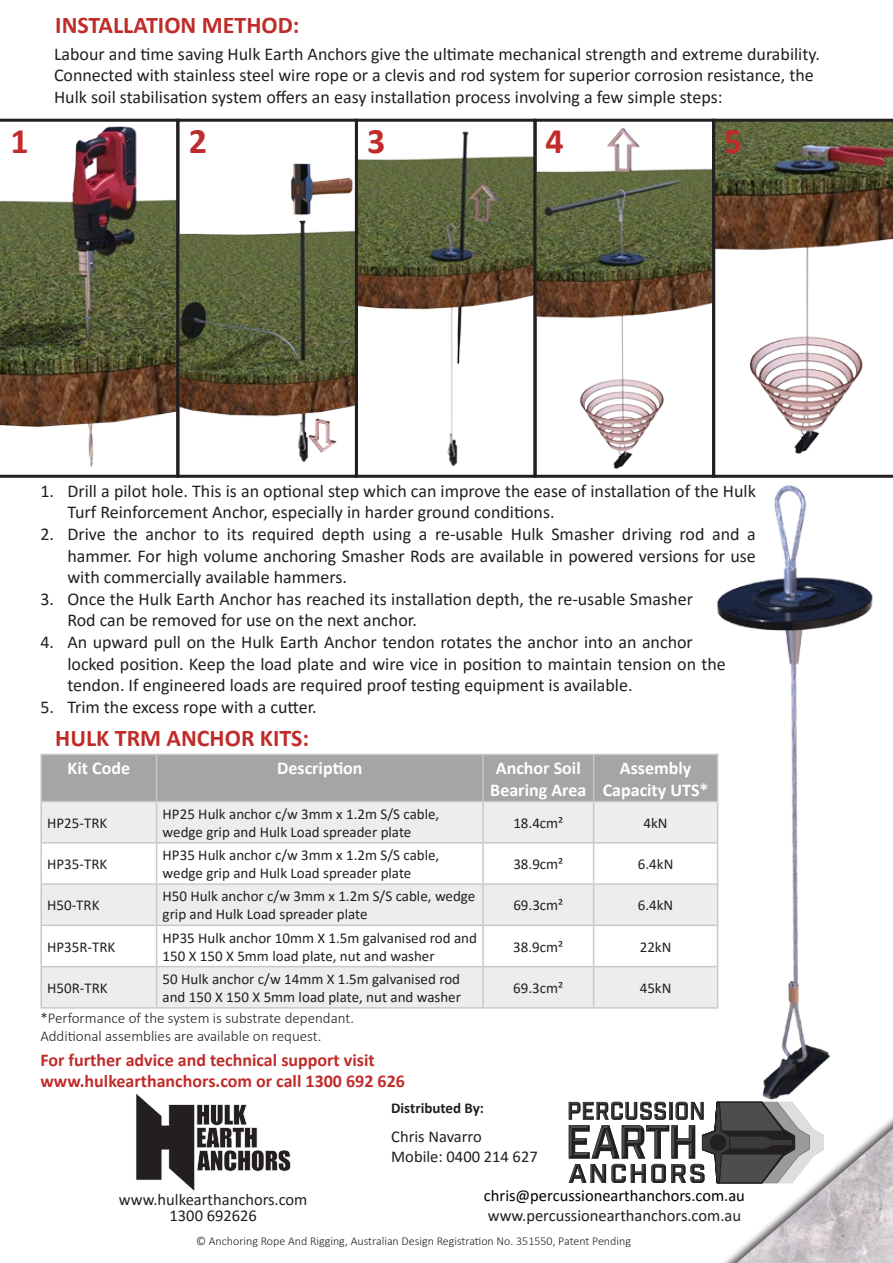
<style>
.page{position:relative;width:893px;height:1263px;background:#fff}
.page>*{position:absolute;margin:0;border:0;box-sizing:border-box;transform-origin:0 0}
.t1{font:700 36px "Calibri";color:#c02c2a}
.t2{font:700 24px "Calibri";color:#c02c2a}
.t3{font:18px/21.6px "Calibri";color:#231f20}
.t4{font:700 18px/21.6px "Calibri";color:#c02c2a}
.t5{font:700 18px/21.6px "Calibri";color:#fff;text-align:center}
.t6{font:16.5px/16.5px "Calibri";color:#231f20;text-align:center}
.t7{font:16.5px "Calibri";color:#000}
.t8{font:15px/18px "Calibri";color:#231f20}
.t9{font:300 15px/18px "Calibri";color:#231f20}
.t10{font:700 15px "Calibri";color:#231f20}
.t11{font:300 12px "Calibri";color:#231f20}
</style>
<div class="page">
<svg style="left:136px;top:1093px;width:155px;height:98px"></svg>
<img style="left:737px;top:1128px;width:156px;height:135px">
<div style="left:42px;top:755px;width:670px;height:46px;background:#a5a5a5"></div>
<div style="left:42px;top:802px;width:670px;height:205px;background:#ededed"></div>
<svg style="left:42px;top:844px;width:670px;height:122px"></svg>
<hr style="left:40px;top:802px;width:2px;height:40px;background:#c9c9c9">
<hr style="left:156px;top:802px;width:1px;height:40px;background:#c9c9c9">
<hr style="left:482px;top:802px;width:2px;height:40px;background:#c9c9c9">
<hr style="left:593px;top:802px;width:1px;height:40px;background:#c9c9c9">
<hr style="left:40px;top:842px;width:117px;height:2px;background:#c9c9c9">
<hr style="left:40px;top:844px;width:2px;height:39px;background:#c9c9c9">
<hr style="left:157px;top:842px;width:326px;height:2px;background:#c9c9c9">
<hr style="left:156px;top:844px;width:1px;height:39px;background:#c9c9c9">
<hr style="left:483px;top:842px;width:111px;height:2px;background:#c9c9c9">
<hr style="left:482px;top:844px;width:2px;height:39px;background:#c9c9c9">
<hr style="left:594px;top:842px;width:124px;height:2px;background:#c9c9c9">
<hr style="left:593px;top:844px;width:1px;height:39px;background:#c9c9c9">
<hr style="left:40px;top:883px;width:117px;height:2px;background:#c9c9c9">
<hr style="left:40px;top:885px;width:2px;height:40px;background:#c9c9c9">
<hr style="left:157px;top:883px;width:326px;height:2px;background:#c9c9c9">
<hr style="left:156px;top:885px;width:1px;height:40px;background:#c9c9c9">
<hr style="left:483px;top:883px;width:111px;height:2px;background:#c9c9c9">
<hr style="left:482px;top:885px;width:2px;height:40px;background:#c9c9c9">
<hr style="left:594px;top:883px;width:124px;height:2px;background:#c9c9c9">
<hr style="left:593px;top:885px;width:1px;height:40px;background:#c9c9c9">
<hr style="left:40px;top:925px;width:117px;height:1px;background:#c9c9c9">
<hr style="left:40px;top:926px;width:2px;height:40px;background:#c9c9c9">
<hr style="left:157px;top:925px;width:326px;height:1px;background:#c9c9c9">
<hr style="left:156px;top:926px;width:1px;height:40px;background:#c9c9c9">
<hr style="left:483px;top:925px;width:111px;height:1px;background:#c9c9c9">
<hr style="left:482px;top:926px;width:2px;height:40px;background:#c9c9c9">
<hr style="left:594px;top:925px;width:124px;height:1px;background:#c9c9c9">
<hr style="left:593px;top:926px;width:1px;height:40px;background:#c9c9c9">
<hr style="left:40px;top:966px;width:117px;height:1px;background:#c9c9c9">
<hr style="left:40px;top:967px;width:2px;height:40px;background:#c9c9c9">
<hr style="left:157px;top:966px;width:326px;height:1px;background:#c9c9c9">
<hr style="left:156px;top:967px;width:1px;height:40px;background:#c9c9c9">
<hr style="left:483px;top:966px;width:111px;height:1px;background:#c9c9c9">
<hr style="left:482px;top:967px;width:2px;height:40px;background:#c9c9c9">
<hr style="left:594px;top:966px;width:124px;height:1px;background:#c9c9c9">
<hr style="left:593px;top:967px;width:1px;height:40px;background:#c9c9c9">
<hr style="left:40px;top:1007px;width:117px;height:2px;background:#c9c9c9">
<hr style="left:157px;top:1007px;width:326px;height:2px;background:#c9c9c9">
<hr style="left:483px;top:1007px;width:111px;height:2px;background:#c9c9c9">
<hr style="left:594px;top:1007px;width:124px;height:2px;background:#c9c9c9">
<hr style="left:40px;top:754px;width:117px;height:1px;background:#c9c9c9">
<hr style="left:40px;top:755px;width:2px;height:46px;background:#c9c9c9">
<hr style="left:157px;top:754px;width:326px;height:1px;background:#c9c9c9">
<hr style="left:156px;top:755px;width:1px;height:46px;background:#c9c9c9">
<hr style="left:483px;top:754px;width:111px;height:1px;background:#c9c9c9">
<hr style="left:482px;top:755px;width:2px;height:46px;background:#c9c9c9">
<hr style="left:594px;top:754px;width:124px;height:1px;background:#c9c9c9">
<hr style="left:593px;top:755px;width:1px;height:46px;background:#c9c9c9">
<hr style="left:40px;top:801px;width:117px;height:1px;background:#c9c9c9">
<hr style="left:157px;top:801px;width:326px;height:1px;background:#c9c9c9">
<hr style="left:483px;top:801px;width:111px;height:1px;background:#c9c9c9">
<hr style="left:594px;top:801px;width:124px;height:1px;background:#c9c9c9">
<img style="left:0;top:119px;width:176px;height:359px">
<img style="left:180px;top:163px;width:174px;height:299px">
<div style="left:176px;top:119px;width:182px;height:359px;border:3px solid #231f20"></div>
<img style="left:359px;top:131px;width:173px;height:336px">
<div style="left:355px;top:119px;width:181px;height:359px;border:3px solid #231f20"></div>
<img style="left:537px;top:128px;width:174px;height:341px">
<div style="left:533px;top:119px;width:182px;height:359px;border:3px solid #231f20"></div>
<img style="left:712px;top:119px;width:181px;height:359px">
<img style="left:712px;top:485px;width:161px;height:615px">
<svg style="left:569px;top:1101px;width:255px;height:83px"></svg>
<h2 class="t2" style="left:55px;top:8px;width:246px">INSTALLATION METHOD:</h2>
<p class="t3" style="left:54px;top:42px;width:767px">Labour and time saving Hulk Earth Anchors give the ultimate mechanical strength and extreme durability.<br>Connected with stainless steel wire rope or a clevis and rod system for superior corrosion resistance, the<br>Hulk soil stabilisation system offers an easy installation process involving a few simple steps:</p>
<h1 class="t1" style="left:11px;top:115px;width:20px">1</h1>
<h1 class="t1" style="left:189px;top:115px;width:20px">2</h1>
<h1 class="t1" style="left:367px;top:115px;width:20px">3</h1>
<h1 class="t1" style="left:545px;top:115px;width:20px">4</h1>
<h1 class="t1" style="left:724px;top:115px;width:20px">5</h1>
<p class="t3" style="left:67px;top:480px;width:690px;text-indent:-27px">1. Drill a pilot hole. This is an optional step which can improve the ease of installation of the Hulk<br>Turf Reinforcement Anchor, especially in harder ground conditions.</p>
<p class="t3" style="left:67px;top:523px;width:690px;text-align:justify;text-indent:-27px">2. Drive the anchor to its required depth using a re-usable Hulk Smasher driving rod and a hammer. For high volume anchoring Smasher Rods are available in powered versions for use with commercially available hammers.</p>
<p class="t3" style="left:67px;top:588px;width:627px;text-indent:-27px">3. Once the Hulk Earth Anchor has reached its installation depth, the re-usable Smasher<br>Rod can be removed for use on the next anchor.</p>
<p class="t3" style="left:67px;top:631px;width:660px;text-indent:-27px">4. An upward pull on the Hulk Earth Anchor tendon rotates the anchor into an anchor locked position. Keep the load plate and wire vice in position to maintain tension on the tendon. If engineered loads are required proof testing equipment is available.</p>
<p class="t3" style="left:40px;top:696px;width:278px">5. Trim the excess rope with a cutter.</p>
<h2 class="t2" style="left:55px;top:721px;width:255px">HULK TRM ANCHOR KITS:</h2>
<p class="t5" style="left:68px;top:757px;width:64px">Kit Code</p>
<p class="t5" style="left:277px;top:757px;width:87px">Description</p>
<p class="t5" style="left:490px;top:757px;width:98px">Anchor Soil<br>Bearing Area</p>
<p class="t5" style="left:603px;top:757px;width:107px">Assembly<br>Capacity UTS*</p>
<p class="t8" style="left:47px;top:813px;width:62px">HP25-TRK</p>
<p class="t8" style="left:163px;top:804px;width:278px">HP25 Hulk anchor c/w 3mm x 1.2m S/S cable, wedge grip and Hulk Load spreader plate</p>
<p class="t8" style="left:513px;top:813px;width:51px">18.4cm²</p>
<p class="t8" style="left:643px;top:813px;width:26px">4kN</p>
<p class="t8" style="left:47px;top:855px;width:62px">HP35-TRK</p>
<p class="t8" style="left:163px;top:846px;width:278px">HP35 Hulk anchor c/w 3mm x 1.2m S/S cable, wedge grip and Hulk Load spreader plate</p>
<p class="t8" style="left:513px;top:855px;width:51px">38.9cm²</p>
<p class="t8" style="left:638px;top:855px;width:37px">6.4kN</p>
<p class="t8" style="left:47px;top:896px;width:54px">H50-TRK</p>
<p class="t8" style="left:163px;top:887px;width:314px">H50 Hulk anchor c/w 3mm x 1.2m S/S cable, wedge grip and Hulk Load spreader plate</p>
<p class="t8" style="left:513px;top:896px;width:51px">69.3cm²</p>
<p class="t8" style="left:638px;top:896px;width:37px">6.4kN</p>
<p class="t8" style="left:47px;top:937px;width:70px">HP35R-TRK</p>
<p class="t8" style="left:163px;top:928px;width:316px">HP35 Hulk anchor 10mm X 1.5m galvanised rod and<br>150 X 150 X 5mm load plate, nut and washer</p>
<p class="t8" style="left:513px;top:937px;width:51px">38.9cm²</p>
<p class="t8" style="left:640px;top:937px;width:33px">22kN</p>
<p class="t8" style="left:47px;top:978px;width:62px">H50R-TRK</p>
<p class="t8" style="left:163px;top:969px;width:300px">50 Hulk anchor c/w 14mm X 1.5m galvanised rod and 150 X 150 X 5mm load plate, nut and washer</p>
<p class="t8" style="left:513px;top:978px;width:51px">69.3cm²</p>
<p class="t8" style="left:640px;top:978px;width:33px">45kN</p>
<p class="t9" style="left:40px;top:1009px;width:315px">*Performance of the system is substrate dependant.<br>Additional assemblies are available on request.</p>
<p class="t4" style="left:40px;top:1048px;width:366px">For further advice and technical support visit www.hulkearthanchors.com or call 1300 692 626</p>
<p class="t10" style="left:391px;top:1097px;width:94px">Distributed By:</p>
<p class="t6" style="left:391px;top:1126px;width:148px;line-height:19.8px;text-align:left">Chris Navarro<br>Mobile: 0400 214 627</p>
<p class="t7" style="left:484px;top:1184px;width:263px">chris@percussionearthanchors.com.au</p>
<p class="t6" style="left:488px;top:1207px;width:255px">www.percussionearthanchors.com.au</p>
<p class="t6" style="left:119px;top:1190px;width:190px">www.hulkearthanchors.com<br>1300 692626</p>
<p class="t11" style="left:196px;top:1234px;width:436px">© Anchoring Rope And Rigging, Australian Design Registration No. 351550, Patent Pending</p>
</div>
